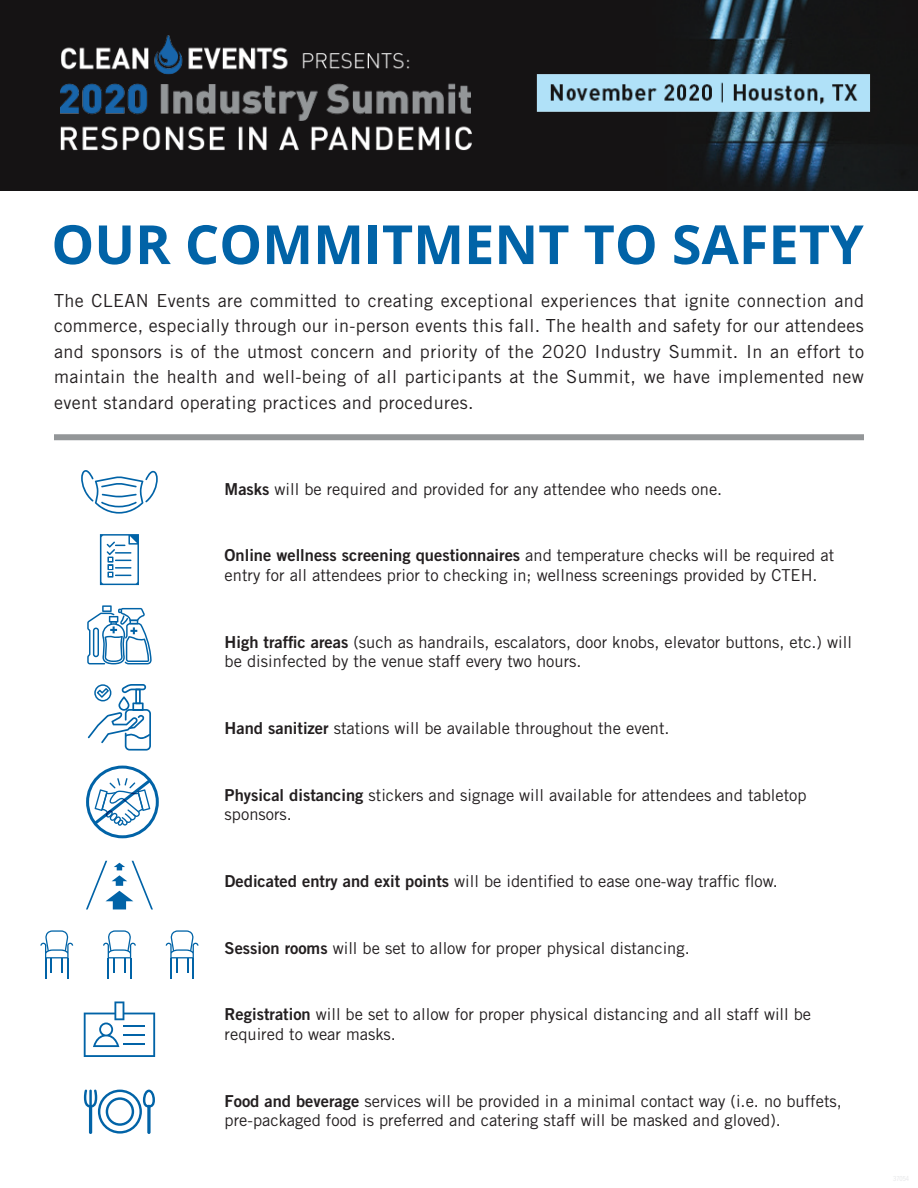
<style>
.page{position:relative;width:918px;height:1188px;background:#fff}
.page>*{position:absolute;margin:0;border:0;box-sizing:border-box;transform-origin:0 0}
.t1{font:700 54px "Open Sans";color:#0163a7}
.t2{font:18px/25.5px "Trade Gothic LT Std";letter-spacing:.02em;color:#231f20;text-align:justify}
.t3{font:16.5px/19.5px "Trade Gothic LT Std";color:#231f20}
.t4{font:16.5px "Trade Gothic LT Std Bd 2";color:#231f20}
.s1{font-family:"Trade Gothic LT Std Bd 2"}
.s2{font-family:"Trade Gothic LT Std"}
</style>
<div class="page">
<img style="left:0;top:0;width:918px;height:190px">
<svg style="left:86px;top:861px;width:67px;height:48px"></svg>
<div style="left:54px;top:434px;width:810px;height:6px;background:#939698"></div>
<svg style="left:87px;top:605px;width:65px;height:59px"></svg>
<svg style="left:88px;top:684px;width:63px;height:67px"></svg>
<svg style="left:81px;top:470px;width:77px;height:44px"></svg>
<div style="left:86px;top:766px;width:73px;height:72px;border:3px solid #0163a7;border-radius:50%"></div>
<svg style="left:91px;top:777px;width:63px;height:50px"></svg>
<svg style="left:84px;top:1089px;width:71px;height:45px"></svg>
<svg style="left:40px;top:930px;width:33px;height:49px"></svg>
<svg style="left:103px;top:930px;width:33px;height:49px"></svg>
<svg style="left:166px;top:930px;width:33px;height:49px"></svg>
<svg style="left:84px;top:1001px;width:71px;height:56px"></svg>
<hr style="left:123px;top:1025px;width:22px;height:2px;background:#0163a7">
<hr style="left:123px;top:1034px;width:22px;height:2px;background:#0163a7">
<hr style="left:123px;top:1043px;width:22px;height:2px;background:#0163a7">
<svg style="left:100px;top:534px;width:39px;height:51px"></svg>
<svg style="left:101px;top:536px;width:36px;height:48px"></svg>
<img style="left:48px;top:27px;width:435px;height:138px">
<img style="left:519px;top:72px;width:359px;height:46px">
<h1 class="t1" style="left:51px;top:206px;width:814px">OUR COMMITMENT TO SAFETY</h1>
<p class="t2" style="left:54px;top:287px;width:812px">The CLEAN Events are committed to creating exceptional experiences that ignite connection and commerce, especially through our in-person events this fall. The health and safety for our attendees and sponsors is of the utmost concern and priority of the 2020 Industry Summit. In an effort to maintain the health and well-being of all participants at the Summit, we have implemented new event standard operating practices and procedures.</p>
<p class="t3" style="left:225px;top:479px;width:499px"><span class="s1">Masks</span> will be required and provided for any attendee who needs one.</p>
<p class="t4" style="left:225px;top:545px;width:611px">Online wellness screening questionnaires <span class="s2">and temperature checks will be required at</span></p>
<p class="t3" style="left:225px;top:565px;width:594px">entry for all attendees prior to checking in; wellness screenings provided by CTEH.</p>
<p class="t3" style="left:225px;top:632px;width:629px"><span class="s1">High traffic areas</span> (such as handrails, escalators, door knobs, elevator buttons, etc.) will be disinfected by the venue staff every two hours.</p>
<p class="t3" style="left:225px;top:718px;width:446px"><span class="s1">Hand sanitizer</span> stations will be available throughout the event.</p>
<p class="t3" style="left:225px;top:785px;width:584px"><span class="s1">Physical distancing</span> stickers and signage will available for attendees and tabletop sponsors.</p>
<p class="t3" style="left:225px;top:871px;width:555px"><span class="s1">Dedicated entry and exit points</span> will be identified to ease one-way traffic flow.</p>
<p class="t3" style="left:225px;top:938px;width:467px"><span class="s1">Session rooms</span> will be set to allow for proper physical distancing.</p>
<p class="t3" style="left:225px;top:1005px;width:588px"><span class="s1">Registration</span> will be set to allow for proper physical distancing and all staff will be required to wear masks.</p>
<p class="t3" style="left:225px;top:1091px;width:619px"><span class="s1">Food and beverage</span> services will be provided in a minimal contact way (i.e. no buffets, pre-packaged food is preferred and catering staff will be masked and gloved).</p>
</div>
